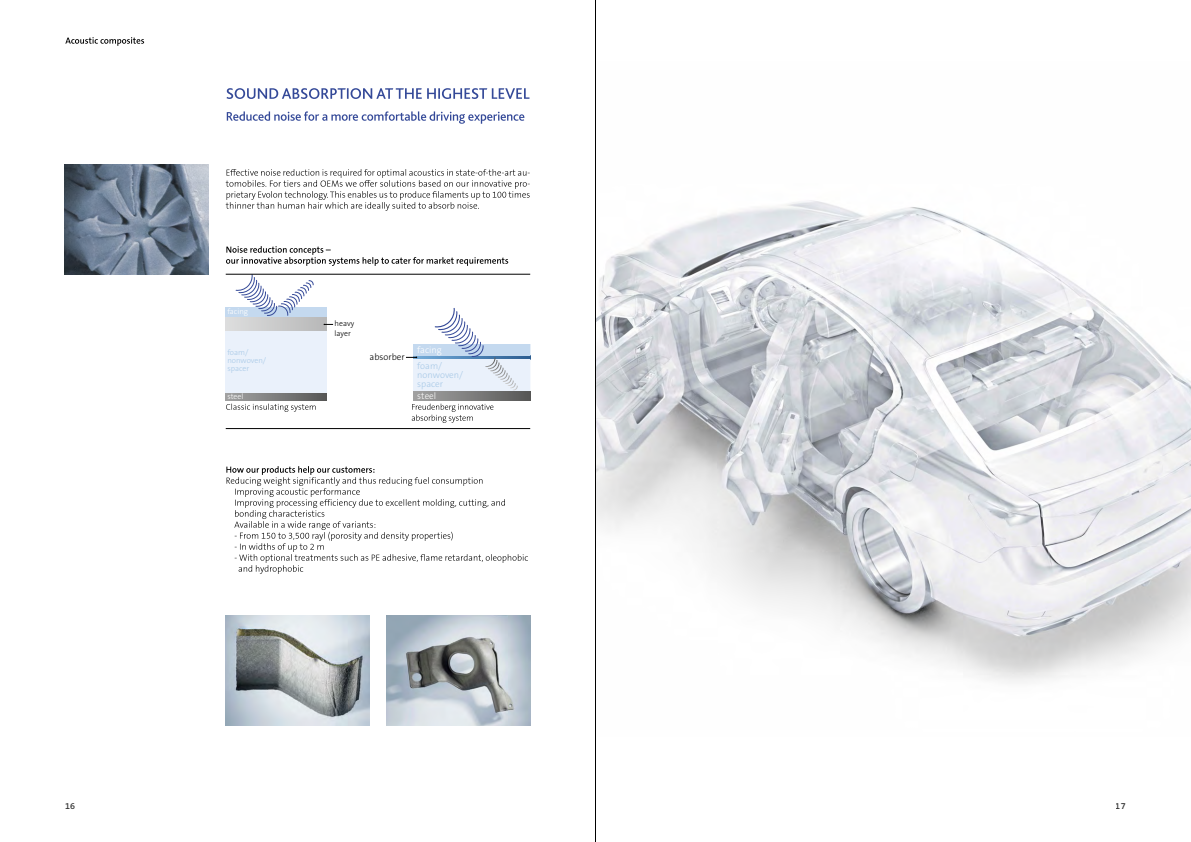
<style>
.page{position:relative;width:1191px;height:842px;background:#fff}
.page>*{position:absolute;margin:0;border:0;box-sizing:border-box;transform-origin:0 0}
.t1{font:300 9.2px/9.2px "The Sans B W3";color:#a8c9e7}
.t2{font:300 9.2px "The Sans B W3";color:#fff}
.t3{font:300 9.2px "The Sans B W3";color:#000}
.t4{font:600 9px "The Sans B W6";color:#000}
.t5{font:300 7.8px/7.8px "The Sans B W3";color:#a8c9e7}
.t6{font:300 7.8px "The Sans B W3";color:#fff}
.t7{font:300 7.8px/9.4px "The Sans B W3";color:#000}
</style>
<div class="page">
<img style="left:596px;top:200px;width:595px;height:482px">
<img style="left:226px;top:616px;width:143px;height:110px">
<img style="left:64px;top:164px;width:144px;height:110px">
<img style="left:386px;top:616px;width:144px;height:110px">
<svg style="left:65px;top:37px;width:79px;height:9px"></svg>
<svg style="left:226px;top:169px;width:304px;height:42px"></svg>
<svg style="left:227px;top:111px;width:297px;height:13px"></svg>
<svg style="left:226px;top:88px;width:303px;height:11px"></svg>
<svg style="left:226px;top:466px;width:302px;height:108px"></svg>
<svg style="left:226px;top:404px;width:89px;height:8px"></svg>
<svg style="left:412px;top:404px;width:81px;height:19px"></svg>
<svg style="left:225px;top:392px;width:101px;height:8px"></svg>
<svg style="left:225px;top:317px;width:101px;height:14px"></svg>
<div style="left:225px;top:307px;width:101px;height:10px;background:#c4d9ef"></div>
<div style="left:225px;top:331px;width:101px;height:61px;background:#eaf1fb"></div>
<svg style="left:235px;top:275px;width:78px;height:41px"></svg>
<svg style="left:413px;top:391px;width:117px;height:10px"></svg>
<svg style="left:413px;top:356px;width:117px;height:3px"></svg>
<div style="left:413px;top:344px;width:117px;height:12px;background:#c4d9ef"></div>
<div style="left:413px;top:359px;width:117px;height:32px;background:#eaf1fb"></div>
<svg style="left:434px;top:308px;width:83px;height:82px"></svg>
<svg style="left:226px;top:246px;width:282px;height:20px"></svg>
<hr style="left:226px;top:274px;width:304px;height:1px;background:#000">
<hr style="left:226px;top:428px;width:304px;height:1px;background:#000">
<hr style="left:595px;top:0;width:1px;height:842px;background:#000">
<p class="t6" style="left:227px;top:306px;width:22px">facing</p>
<p class="t5" style="left:227px;top:349px;width:40px">foam/ nonwoven/ spacer</p>
<p class="t6" style="left:227px;top:391px;width:18px">steel</p>
<p class="t7" style="left:335px;top:319px;width:21px">heavy layer</p>
<p class="t3" style="left:369px;top:351px;width:37px">absorber</p>
<p class="t2" style="left:417px;top:344px;width:26px">facing</p>
<p class="t1" style="left:417px;top:361px;width:47px">foam/ nonwoven/ spacer</p>
<p class="t2" style="left:417px;top:390px;width:20px">steel</p>
<p class="t4" style="left:65px;top:800px;width:11px">16</p>
<p class="t4" style="left:1115px;top:800px;width:11px">17</p>
</div>
